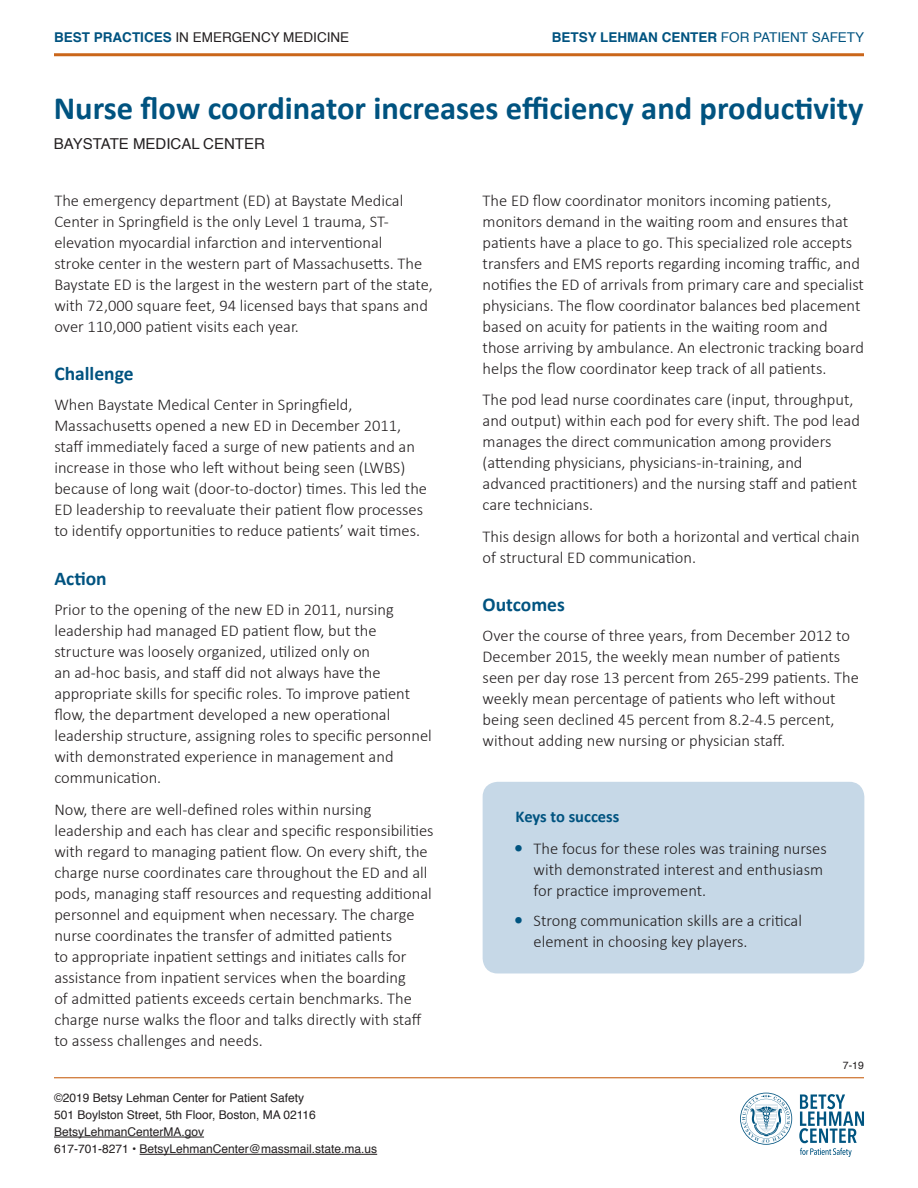
<style>
.page{position:relative;width:918px;height:1188px;background:#fff}
.page>*{position:absolute;margin:0;border:0;box-sizing:border-box;transform-origin:0 0}
.t1{font:700 32.55px "Calibri";color:#005380}
.t2{font:700 19.5px "Calibri";color:#005380}
.t3{font:300 16.5px/21px "Calibri";color:#231f20}
.t4{font:700 16.5px "Calibri";color:#005380}
.t5{font:15px "Helvetica";color:#231f20}
.t6{font:700 13.5px "Helvetica";color:#005380}
.t7{font:13.5px "Helvetica";color:#231f20}
.t8{font:12px "Helvetica";color:#231f20}
.t9{font:10.5px "Helvetica";color:#231f20}
.s1{font-weight:700;color:#005380}
.s2{font-weight:400}
.s3{font-weight:700;font-size:18px;color:#005480}
</style>
<div class="page">
<hr style="left:54px;top:53px;width:810px;height:3px;background:#ca661a">
<div style="left:483px;top:782px;width:381px;height:191px;background:#c6d8e7;border-radius:15px"></div>
<hr style="left:54px;top:1077px;width:810px;height:1px;background:#ca661a">
<hr style="left:54px;top:1137px;width:150px;height:1px;background:#231f20">
<hr style="left:140px;top:1154px;width:237px;height:1px;background:#231f20">
<svg style="left:799px;top:1094px;width:65px;height:63px"></svg>
<svg style="left:740px;top:1093px;width:52px;height:52px"></svg>
<p class="t7" style="left:54px;top:26px;width:297px"><span class="s1">BEST PRACTICES</span> IN EMERGENCY MEDICINE</p>
<p class="t6" style="left:552px;top:26px;width:314px">BETSY LEHMAN CENTER <span class="s2">FOR PATIENT SAFETY</span></p>
<p class="t1" style="left:54px;top:88px;width:811px">Nurse flow coordinator increases efficiency and productivity</p>
<p class="t5" style="left:54px;top:132px;width:213px">BAYSTATE MEDICAL CENTER</p>
<p class="t3" style="left:54px;top:189px;width:380px">The emergency department (ED) at Baystate Medical Center in Springfield is the only Level 1 trauma, ST&shy;elevation myocardial infarction and interventional<br>stroke center in the western part of Massachusetts. The Baystate ED is the largest in the western part of the state, with 72,000 square feet, 94 licensed bays that spans and over 110,000 patient visits each year.</p>
<p class="t2" style="left:54px;top:362px;width:81px">Challenge</p>
<p class="t3" style="left:54px;top:394px;width:374px">When Baystate Medical Center in Springfield, Massachusetts opened a new ED in December 2011, staff immediately faced a surge of new patients and an increase in those who left without being seen (LWBS) because of long wait (door-to-doctor) times. This led the ED leadership to reevaluate their patient flow processes to identify opportunities to reduce patients’ wait times.</p>
<p class="t2" style="left:54px;top:567px;width:54px">Action</p>
<p class="t3" style="left:54px;top:599px;width:379px">Prior to the opening of the new ED in 2011, nursing leadership had managed ED patient flow, but the structure was loosely organized, utilized only on<br>an ad-hoc basis, and staff did not always have the appropriate skills for specific roles. To improve patient flow, the department developed a new operational leadership structure, assigning roles to specific personnel with demonstrated experience in management and communication.</p>
<p class="t3" style="left:54px;top:799px;width:381px">Now, there are well-defined roles within nursing leadership and each has clear and specific responsibilities with regard to managing patient flow. On every shift, the charge nurse coordinates care throughout the ED and all pods, managing staff resources and requesting additional personnel and equipment when necessary. The charge nurse coordinates the transfer of admitted patients<br>to appropriate inpatient settings and initiates calls for assistance from inpatient services when the boarding<br>of admitted patients exceeds certain benchmarks. The charge nurse walks the floor and talks directly with staff to assess challenges and needs.</p>
<p class="t8" style="left:54px;top:1088px;width:252px">©2019 Betsy Lehman Center for Patient Safety</p>
<p class="t8" style="left:54px;top:1105px;width:263px">501 Boylston Street, 5th Floor, Boston, MA 02116</p>
<p class="t8" style="left:54px;top:1123px;width:152px">BetsyLehmanCenterMA.gov</p>
<p class="t8" style="left:54px;top:1140px;width:325px">617-701-8271 • BetsyLehmanCenter@massmail.state.ma.us</p>
<p class="t3" style="left:483px;top:189px;width:383px">The ED flow coordinator monitors incoming patients, monitors demand in the waiting room and ensures that patients have a place to go. This specialized role accepts transfers and EMS reports regarding incoming traffic, and notifies the ED of arrivals from primary care and specialist physicians. The flow coordinator balances bed placement based on acuity for patients in the waiting room and those arriving by ambulance. An electronic tracking board helps the flow coordinator keep track of all patients.</p>
<p class="t3" style="left:483px;top:389px;width:379px">The pod lead nurse coordinates care (input, throughput, and output) within each pod for every shift. The pod lead manages the direct communication among providers (attending physicians, physicians-in-training, and advanced practitioners) and the nursing staff and patient care technicians.</p>
<p class="t3" style="left:483px;top:525px;width:379px">This design allows for both a horizontal and vertical chain of structural ED communication.</p>
<p class="t2" style="left:483px;top:593px;width:84px">Outcomes</p>
<p class="t3" style="left:483px;top:625px;width:378px">Over the course of three years, from December 2012 to December 2015, the weekly mean number of patients seen per day rose 13 percent from 265-299 patients. The weekly mean percentage of patients who left without being seen declined 45 percent from 8.2-4.5 percent, without adding new nursing or physician staff.</p>
<p class="t4" style="left:516px;top:806px;width:105px">Keys to success</p>
<p class="t3" style="left:534px;top:838px;width:295px;text-indent:-20px"><span class="s3">•</span> The focus for these roles was training nurses with demonstrated interest and enthusiasm for practice improvement.</p>
<p class="t3" style="left:534px;top:910px;width:270px;text-indent:-20px"><span class="s3">•</span> Strong communication skills are a critical element in choosing key players.</p>
<p class="t9" style="left:843px;top:1057px;width:23px">7-19</p>
</div>
